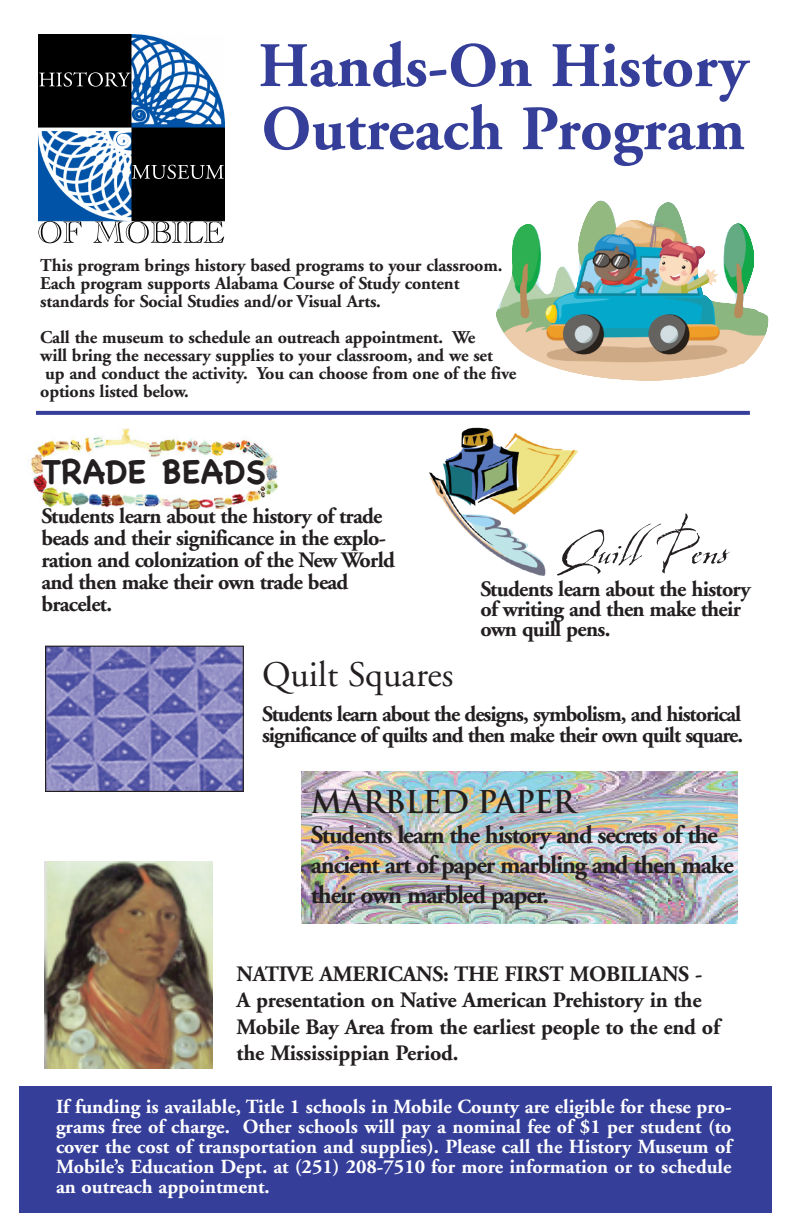
<style>
.page{position:relative;width:792px;height:1224px;background:#fff}
.page>*{position:absolute;margin:0;border:0;box-sizing:border-box;transform-origin:0 0}
.t1{font:96px "La Figura";color:#231f20}
.t2{font:700 63.2px/63.2px "Adobe Garamond";color:#353e99}
.t3{font:36px "Adobe Garamond";color:#231f20}
.t4{font:700 33.6px "Chalkboard";color:#231f20}
.t5{font:700 30.6px "Trajan";letter-spacing:-.035em;color:#231f20}
.t6{font:700 25.4px/30px "Adobe Garamond";letter-spacing:-.045em;color:#231f20}
.t7{font:700 22px/22px "Adobe Garamond";letter-spacing:-.03em;color:#231f20}
.t8{font:700 22px/26.4px "Adobe Garamond";letter-spacing:-.01em;color:#231f20}
.t9{font:700 20px/20px "Adobe Garamond";color:#fff;text-align:justify}
.t10{font:700 18px/18px "Adobe Garamond";letter-spacing:-.01em;color:#231f20}
</style>
<div class="page">
<div style="left:19px;top:1086px;width:752px;height:126px;background:#353e99"></div>
<img style="left:47px;top:648px;width:195px;height:142px">
<div style="left:45px;top:646px;width:199px;height:146px;border:1px solid #231f20"></div>
<img style="left:301px;top:772px;width:437px;height:151px">
<img style="left:496px;top:200px;width:273px;height:181px">
<img style="left:31px;top:428px;width:247px;height:80px">
<img style="left:428px;top:427px;width:149px;height:149px">
<svg style="left:36px;top:411px;width:714px;height:4px;background:#3b439c"></svg>
<img style="left:39px;top:35px;width:185px;height:209px">
<img style="left:43px;top:72px;width:88px;height:15px">
<img style="left:164px;top:222px;width:60px;height:21px">
<img style="left:151px;top:165px;width:73px;height:14px">
<img style="left:45px;top:861px;width:168px;height:208px">
<h2 class="t2" style="left:258px;top:40px;width:491px">Hands-On History<br>Outreach Program</h2>
<p class="t10" style="left:40px;top:258px;width:464px">This program brings history based programs to your classroom.<br>Each program supports Alabama Course of Study content standards for Social Studies and/or Visual Arts.</p>
<p class="t10" style="left:40px;top:330px;width:477px">Call the museum to schedule an outreach appointment. We<br>will bring the necessary supplies to your classroom, and we set up and conduct the activity. You can choose from one of the five options listed below.</p>
<h3 class="t4" style="left:41px;top:451px;width:226px">TRADE BEADS</h3>
<p class="t7" style="left:41px;top:507px;width:355px">Students learn about the history of trade beads and their significance in the explo&shy;ration and colonization of the New World and then make their own trade bead bracelet.</p>
<h1 class="t1" style="left:559px;top:474px;width:170px">Quil Pens</h1>
<p class="t7" style="left:480px;top:581px;width:272px;line-height:20px">Students learn about the history of writing and then make their own quill pens.</p>
<h3 class="t3" style="left:262px;top:660px;width:193px">Quilt Squares</h3>
<p class="t7" style="left:262px;top:705px;width:482px">Students learn about the designs, symbolism, and historical significance of quilts and then make their own quilt square.</p>
<h3 class="t5" style="left:311px;top:785px;width:266px">MARBLED PAPER</h3>
<h3 class="t6" style="left:311px;top:822px;width:425px">Students learn the history and secrets of the ancient art of paper marbling and then make their own marbled paper.</h3>
<p class="t8" style="left:237px;top:963px;width:485px">NATIVE AMERICANS: THE FIRST MOBILIANS - A presentation on Native American Prehistory in the Mobile Bay Area from the earliest people to the end of the Mississippian Period.</p>
<p class="t9" style="left:56px;top:1098px;width:677px">If funding is available, Title 1 schools in Mobile County are eligible for these pro&shy;grams free of charge. Other schools will pay a nominal fee of $1 per student (to cover the cost of transportation and supplies). Please call the History Museum of Mobile’s Education Dept. at (251) 208-7510 for more information or to schedule an outreach appointment.</p>
</div>
